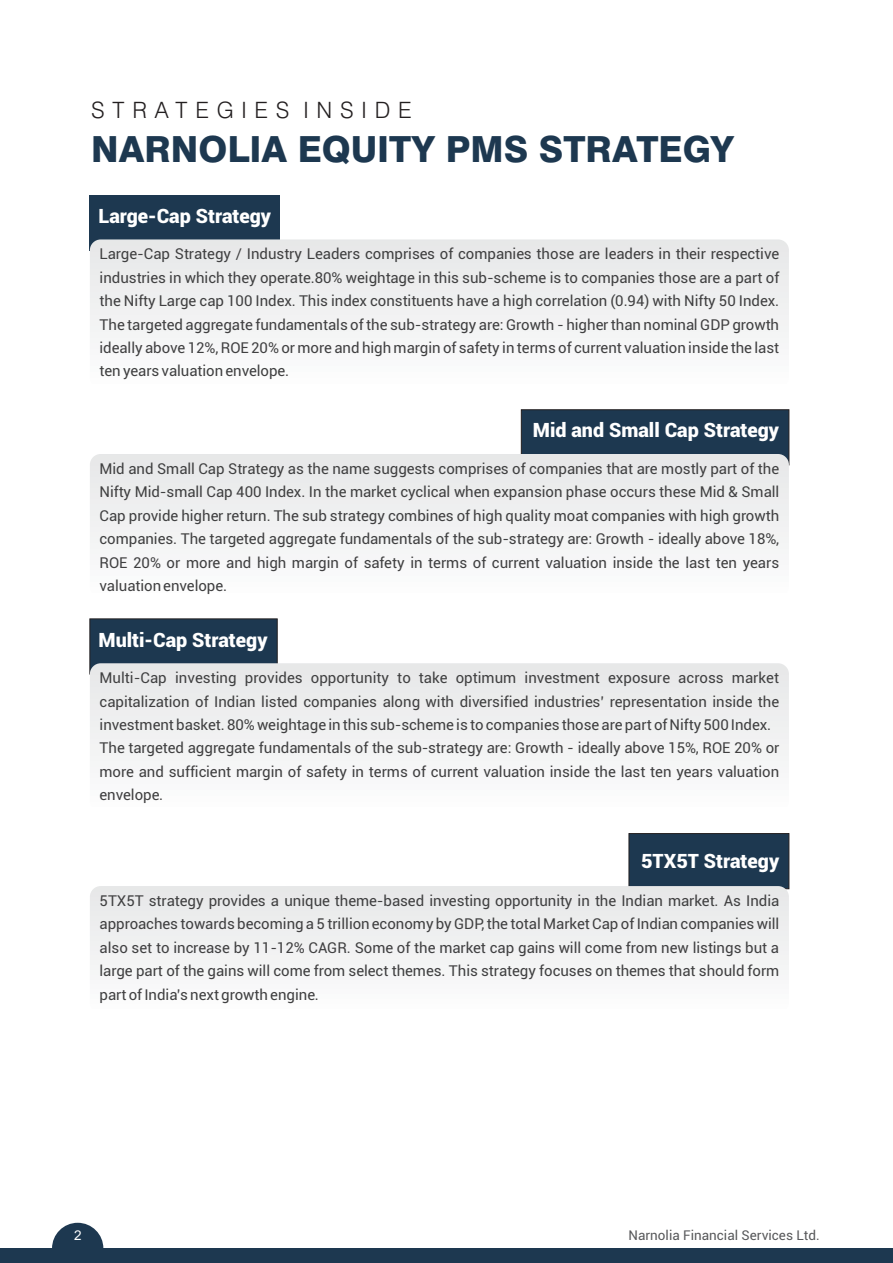
<style>
.page{position:relative;width:893px;height:1263px;background:#fff}
.page>*{position:absolute;margin:0;border:0;box-sizing:border-box;transform-origin:0 0}
.t1{font:800 36px "Swiss 721 BT";color:#1d3850}
.t2{font:300 22.5px "Swiss 721 BT";letter-spacing:.345em;color:#231f20}
.t3{font:900 19.8px "Roboto";color:#fff}
.t4{font:15px/23.4px "Roboto";color:#404041;text-align:justify}
.t5{font:13.5px "Roboto";color:#58595b}
.t6{font:13.5px "Arial";color:#fff}
</style>
<div class="page">
<div style="left:0;top:1248px;width:893px;height:15px;background:#1d3850"></div>
<svg style="left:52px;top:1223px;width:51px;height:25px"></svg>
<div style="left:521px;top:409px;width:268px;height:53px;background:#1d3850"></div>
<div style="left:90px;top:454px;width:699px;height:143px;background:#f1f1f2;border-radius:11px"></div>
<div style="left:90px;top:195px;width:190px;height:55px;background:#1d3850"></div>
<div style="left:90px;top:239px;width:699px;height:149px;background:#f1f1f2;border-radius:11px"></div>
<div style="left:90px;top:618px;width:188px;height:53px;background:#1d3850"></div>
<div style="left:90px;top:663px;width:699px;height:148px;background:#f1f1f2;border-radius:11px"></div>
<div style="left:629px;top:833px;width:160px;height:56px;background:#1d3850"></div>
<div style="left:90px;top:886px;width:699px;height:127px;background:#f1f1f2;border-radius:11px"></div>
<h2 class="t2" style="left:91px;top:101px;width:322px">STRATEGIES INSIDE</h2>
<h1 class="t1" style="left:91px;top:134px;width:644px">NARNOLIA EQUITY PMS STRATEGY</h1>
<h3 class="t3" style="left:98px;top:208px;width:174px">Large-Cap Strategy</h3>
<p class="t4" style="left:100px;top:244px;width:681px">Large-Cap Strategy / Industry Leaders comprises of companies those are leaders in their respective industries in which they operate.80% weightage in this sub-scheme is to companies those are a part of the Nifty Large cap 100 Index. This index constituents have a high correlation (0.94) with Nifty 50 Index.<br>The targeted aggregate fundamentals of the sub-strategy are: Growth - higher than nominal GDP growth ideally above 12%, ROE 20% or more and high margin of safety in terms of current valuation inside the last ten years valuation envelope.</p>
<h3 class="t3" style="left:533px;top:423px;width:248px">Mid and Small Cap Strategy</h3>
<p class="t4" style="left:100px;top:458px;width:681px">Mid and Small Cap Strategy as the name suggests comprises of companies that are mostly part of the Nifty Mid-small Cap 400 Index. In the market cyclical when expansion phase occurs these Mid &amp; Small Cap provide higher return. The sub strategy combines of high quality moat companies with high growth companies. The targeted aggregate fundamentals of the sub-strategy are: Growth - ideally above 18%, ROE 20% or more and high margin of safety in terms of current valuation inside the last ten years valuation envelope.</p>
<h3 class="t3" style="left:98px;top:632px;width:171px">Multi-Cap Strategy</h3>
<p class="t4" style="left:100px;top:668px;width:681px;text-align:left">Multi-Cap investing provides opportunity to take optimum investment exposure across market capitalization of Indian listed companies along with diversified industries’ representation inside the investment basket. 80% weightage in this sub-scheme is to companies those are part of Nifty 500 Index.<br>The targeted aggregate fundamentals of the sub-strategy are: Growth - ideally above 15%, ROE 20% or more and sufficient margin of safety in terms of current valuation inside the last ten years valuation envelope.</p>
<h3 class="t3" style="left:641px;top:853px;width:139px">5TX5T Strategy</h3>
<p class="t4" style="left:100px;top:890px;width:681px">5TX5T strategy provides a unique theme-based investing opportunity in the Indian market. As India approaches towards becoming a 5 trillion economy by GDP, the total Market Cap of Indian companies will also set to increase by 11-12% CAGR. Some of the market cap gains will come from new listings but a large part of the gains will come from select themes. This strategy focuses on themes that should form part of India’s next growth engine.</p>
<p class="t6" style="left:74px;top:1230px;width:9px">2</p>
<p class="t5" style="left:629px;top:1230px;width:193px">Narnolia Financial Services Ltd.</p>
</div>
